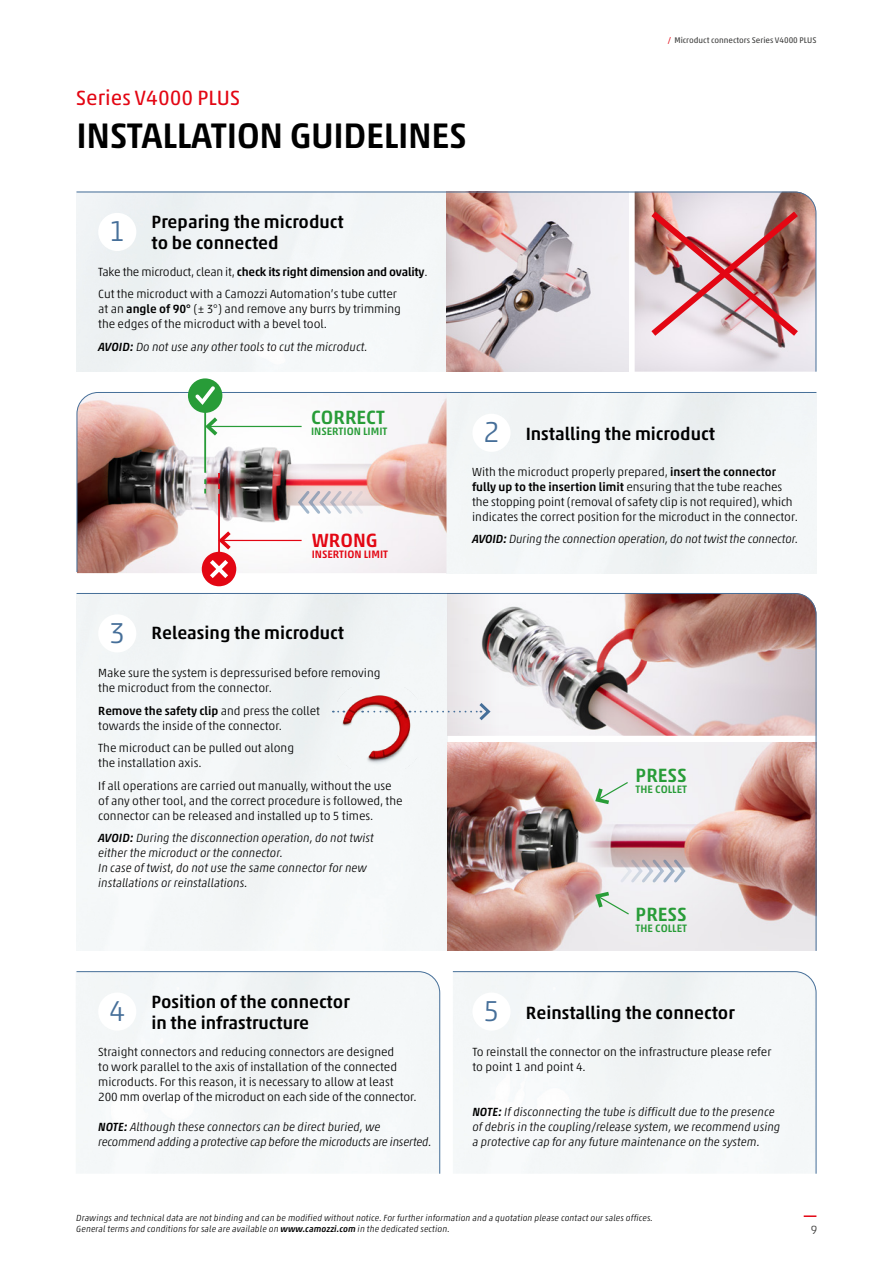
<style>
.page{position:relative;width:893px;height:1263px;background:#fff}
.page>*{position:absolute;margin:0;border:0;box-sizing:border-box;transform-origin:0 0}
.t1{font:500 36px "Akko W1 G";letter-spacing:-.01em;color:#000}
.t2{font:300 29.25px "Akko W1 G";color:#466f99}
.t3{font:21px "Akko W1 G";color:#e30613}
.t4{font:500 19.5px "Akko W1 G";color:#289c38}
.t5{font:500 19.5px "Akko W1 G";color:#e30613}
.t6{font:500 18px/21px "Akko W1 G";color:#000}
.t7{font:300 12px/15px "Akko W1 G";color:#000}
.t8{font:italic 300 12px/15px "Akko W1 G";color:#000}
.t9{font:italic 300 12px/15px "Akko W1 G";letter-spacing:-.02em;color:#000}
.t10{font:300 12px "Akko W1 G";color:#3c3c3b}
.t11{font:500 10.95px "Akko W1 G";color:#289c38}
.t12{font:500 10.95px "Akko W1 G";color:#e30613}
.t13{font:italic 300 9px/10.5px "Akko W1 G";letter-spacing:.01em;color:#000}
.t14{font:8.25px "Akko W1 G";color:#3c3c3b}
.s1{font-weight:500}
.s2{color:#e30613}
.s3{font-weight:300;font-size:29.25px;color:#466f99}
</style>
<div class="page">
<svg style="left:76px;top:392px;width:741px;height:181px"></svg>
<svg style="left:76px;top:191px;width:741px;height:181px"></svg>
<img style="left:76px;top:593px;width:741px;height:358px">
<div style="left:76px;top:971px;width:364px;height:203px;background:#f4f7f8"></div>
<div style="left:452px;top:971px;width:365px;height:203px;background:#f4f7f8"></div>
<img style="left:338px;top:688px;width:80px;height:80px">
<svg style="left:804px;top:1215px;width:12px;height:2px"></svg>
<div style="left:472px;top:414px;width:39px;height:38px;background:#fff;border-radius:50%"></div>
<hr style="left:218px;top:494px;width:2px;height:62px;background:#e30613">
<svg style="left:218px;top:473px;width:2px;height:16px"></svg>
<hr style="left:221px;top:540px;width:81px;height:1px;background:#e30613">
<svg style="left:204px;top:479px;width:2px;height:14px"></svg>
<hr style="left:204px;top:411px;width:2px;height:62px;background:#289c38">
<hr style="left:208px;top:426px;width:94px;height:1px;background:#289c38">
<svg style="left:202px;top:414px;width:19px;height:25px"></svg>
<svg style="left:296px;top:489px;width:68px;height:26px"></svg>
<div style="left:188px;top:378px;width:34px;height:35px;background:#289c38;border-radius:50%"></div>
<svg style="left:195px;top:386px;width:20px;height:19px"></svg>
<svg style="left:202px;top:528px;width:34px;height:58px"></svg>
<div style="left:98px;top:213px;width:38px;height:38px;background:#fff;border-radius:50%"></div>
<img style="left:645px;top:205px;width:159px;height:137px">
<div style="left:98px;top:992px;width:38px;height:39px;background:#fff;border-radius:50%"></div>
<svg style="left:447px;top:593px;width:52px;height:143px;fill:#edebed"></svg>
<div style="left:98px;top:614px;width:38px;height:38px;background:#fff;border-radius:50%"></div>
<svg style="left:593px;top:781px;width:36px;height:26px"></svg>
<svg style="left:593px;top:858px;width:94px;height:58px"></svg>
<svg style="left:362px;top:711px;width:25px;height:1px"></svg>
<svg style="left:410px;top:700px;width:83px;height:23px"></svg>
<div style="left:472px;top:992px;width:39px;height:39px;background:#fff;border-radius:50%"></div>
<h3 class="t3" style="left:76px;top:83px;width:166px">Series V4000 PLUS</h3>
<h1 class="t1" style="left:77px;top:109px;width:392px">INSTALLATION GUIDELINES</h1>
<h3 class="t6" style="left:151px;top:210px;width:194px">Preparing the microduct to be connected</h3>
<h2 class="t2" style="left:109px;top:210px;width:18px">1</h2>
<p class="t7" style="left:98px;top:260px;width:331px;line-height:22.5px">Take the microduct, clean it, <span class="s1">check its right dimension and ovality</span>.<br>Cut the microduct with a Camozzi Automation’s tube cutter</p>
<p class="t7" style="left:98px;top:301px;width:304px">at an <span class="s1">angle of 90°</span> (± 3°) and remove any burrs by trimming the edges of the microduct with a bevel tool.</p>
<p class="t8" style="left:98px;top:338px;width:271px"><span class="s1">AVOID:</span> Do not use any other tools to cut the microduct.</p>
<p class="t14" style="left:668px;top:34px;width:150px"><span class="s2">/</span> Microduct connectors Series V4000 PLUS</p>
<h3 class="t4" style="left:311px;top:403px;width:75px">CORRECT</h3>
<p class="t11" style="left:311px;top:423px;width:78px">INSERTION LIMIT</p>
<h3 class="t6" style="left:483px;top:422px;width:233px"><span class="s3">2</span> Installing the microduct</h3>
<p class="t7" style="left:472px;top:463px;width:327px">With the microduct properly prepared, <span class="s1">insert the connector fully up to the insertion limit</span> ensuring that the tube reaches the stopping point (removal of safety clip is not required), which indicates the correct position for the microduct in the connector.</p>
<h3 class="t5" style="left:312px;top:525px;width:67px">WRONG</h3>
<p class="t8" style="left:472px;top:531px;width:328px"><span class="s1">AVOID:</span> During the connection operation, do not twist the connector.</p>
<p class="t12" style="left:312px;top:546px;width:78px">INSERTION LIMIT</p>
<h3 class="t6" style="left:109px;top:621px;width:236px"><span class="s3">3</span> Releasing the microduct</h3>
<p class="t7" style="left:98px;top:665px;width:284px">Make sure the system is depressurised before removing the microduct from the connector.</p>
<p class="t7" style="left:98px;top:702px;width:223px"><span class="s1">Remove the safety clip</span> and press the collet towards the inside of the connector.</p>
<p class="t7" style="left:98px;top:740px;width:197px">The microduct can be pulled out along the installation axis.</p>
<p class="t7" style="left:98px;top:777px;width:306px">If all operations are carried out manually, without the use of any other tool, and the correct procedure is followed, the connector can be released and installed up to 5 times.</p>
<p class="t8" style="left:98px;top:830px;width:277px"><span class="s1">AVOID:</span> During the disconnection operation, do not twist either the microduct or the connector.<br>In case of twist, do not use the same connector for new installations or reinstallations.</p>
<h2 class="t2" style="left:109px;top:990px;width:18px">4</h2>
<h3 class="t6" style="left:151px;top:990px;width:200px">Position of the connector in the infrastructure</h3>
<p class="t7" style="left:98px;top:1043px;width:320px">Straight connectors and reducing connectors are designed<br>to work parallel to the axis of installation of the connected microducts. For this reason, it is necessary to allow at least<br>200 mm overlap of the microduct on each side of the connector.</p>
<p class="t9" style="left:98px;top:1118px;width:335px"><span class="s1">NOTE:</span> Although these connectors can be direct buried, we recommend adding a protective cap before the microducts are inserted.</p>
<h3 class="t4" style="left:636px;top:761px;width:53px">PRESS</h3>
<p class="t11" style="left:636px;top:781px;width:53px">THE COLLET</p>
<h3 class="t4" style="left:636px;top:899px;width:53px">PRESS</h3>
<p class="t11" style="left:636px;top:920px;width:53px">THE COLLET</p>
<h3 class="t6" style="left:483px;top:1000px;width:253px"><span class="s3">5</span> Reinstalling the connector</h3>
<p class="t7" style="left:472px;top:1043px;width:300px">To reinstall the connector on the infrastructure please refer to point 1 and point 4.</p>
<p class="t8" style="left:472px;top:1103px;width:309px"><span class="s1">NOTE:</span> If disconnecting the tube is difficult due to the presence of debris in the coupling/release system, we recommend using a protective cap for any future maintenance on the system.</p>
<p class="t13" style="left:76px;top:1212px;width:578px">Drawings and technical data are not binding and can be modified without notice. For further information and a quotation please contact our sales offices.<br>General terms and conditions for sale are available on <span class="s1">www.camozzi.com</span> in the dedicated section.</p>
<p class="t10" style="left:811px;top:1221px;width:8px">9</p>
</div>
